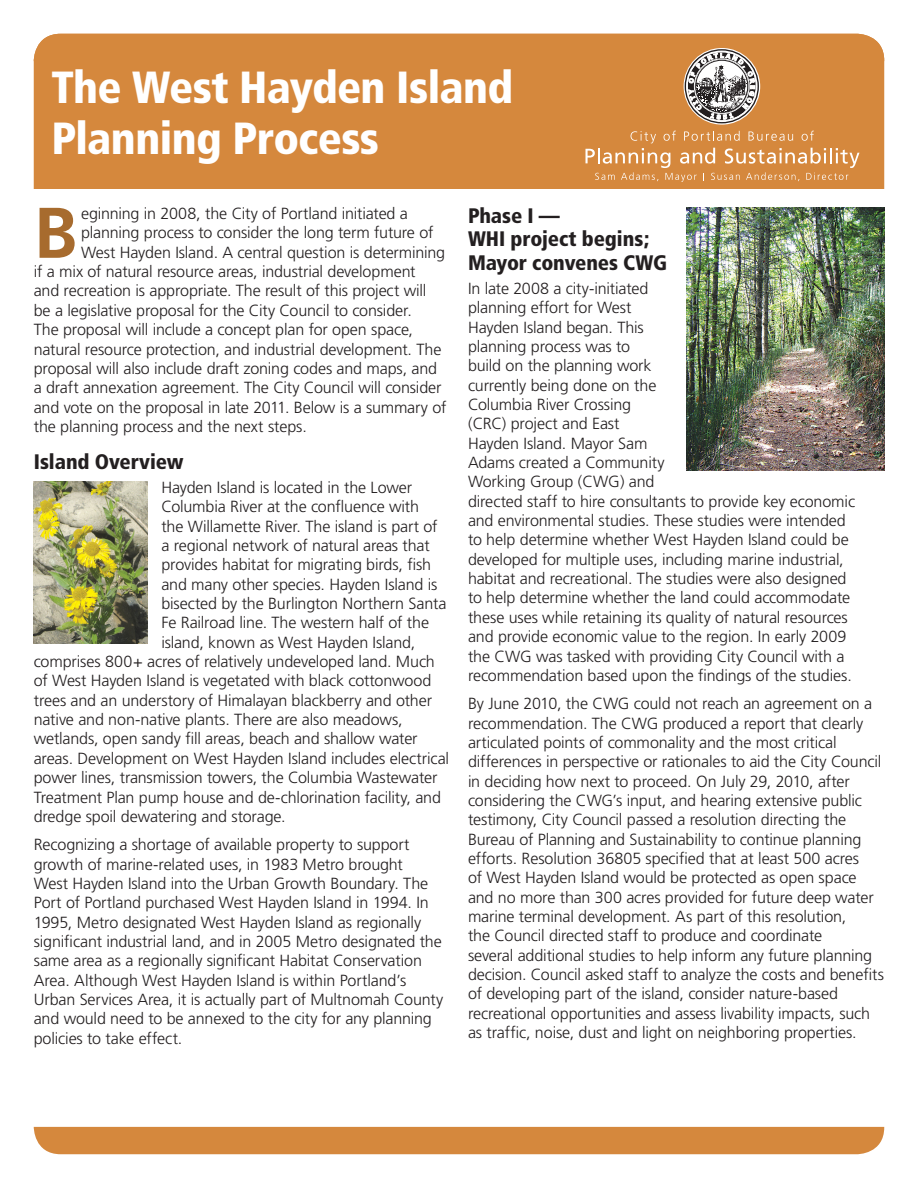
<style>
.page{position:relative;width:918px;height:1188px;background:#fff}
.page>*{position:absolute;margin:0;border:0;box-sizing:border-box;transform-origin:0 0}
.t1{font:700 71.55px "Frutiger";color:#a76b2e}
.t2{font:900 condensed 45px/50.7px "Frutiger";letter-spacing:-.015em;color:#fff}
.t3{font:900 condensed 21px/23.7px "Frutiger";letter-spacing:-.005em;color:#231f20}
.t4{font:300 16.2px/19.4px "Frutiger";letter-spacing:-.01em;color:#231f20}
</style>
<div class="page">
<div style="left:34px;top:1127px;width:850px;height:27px;background:#d5883d"></div>
<img style="left:687px;top:207px;width:197px;height:263px">
<img style="left:34px;top:481px;width:114px;height:162px">
<div style="left:34px;top:123px;width:850px;height:66px;background:#d5883d"></div>
<svg style="left:586px;top:131px;width:274px;height:51px;background:#da9755"></svg>
<div style="left:34px;top:34px;width:850px;height:89px;background:#d5883d"></div>
<div style="left:687px;top:52px;width:70px;height:69px;border:1px solid #fff;border-radius:50%"></div>
<h2 class="t2" style="left:51px;top:66px;width:463px">The West Hayden Island<br>Planning Process</h2>
<h1 class="t1" style="left:34px;top:204px;width:45px">B</h1>
<p class="t4" style="left:81px;top:205px;width:328px">eginning in 2008, the City of Portland initiated a</p>
<p class="t4" style="left:81px;top:224px;width:354px">planning process to consider the long term future of</p>
<p class="t4" style="left:81px;top:244px;width:366px">West Hayden Island. A central question is determining</p>
<p class="t4" style="left:34px;top:263px;width:383px">if a mix of natural resource areas, industrial development</p>
<p class="t4" style="left:34px;top:282px;width:394px">and recreation is appropriate. The result of this project will</p>
<p class="t4" style="left:34px;top:302px;width:380px">be a legislative proposal for the City Council to consider.</p>
<p class="t4" style="left:34px;top:321px;width:381px">The proposal will include a concept plan for open space,</p>
<p class="t4" style="left:34px;top:340px;width:409px">natural resource protection, and industrial development. The</p>
<p class="t4" style="left:34px;top:360px;width:405px">proposal will also include draft zoning codes and maps, and</p>
<p class="t4" style="left:34px;top:379px;width:409px">a draft annexation agreement. The City Council will consider</p>
<p class="t4" style="left:34px;top:399px;width:414px">and vote on the proposal in late 2011. Below is a summary of</p>
<p class="t4" style="left:34px;top:418px;width:275px">the planning process and the next steps.</p>
<p class="t3" style="left:34px;top:452px;width:151px">Island Overview</p>
<p class="t4" style="left:161px;top:479px;width:252px">Hayden Island is located in the Lower</p>
<p class="t4" style="left:161px;top:498px;width:259px">Columbia River at the confluence with</p>
<p class="t4" style="left:161px;top:518px;width:278px">the Willamette River. The island is part of</p>
<p class="t4" style="left:161px;top:537px;width:270px">a regional network of natural areas that</p>
<p class="t4" style="left:161px;top:556px;width:271px">provides habitat for migrating birds, fish</p>
<p class="t4" style="left:161px;top:576px;width:278px">and many other species. Hayden Island is</p>
<p class="t4" style="left:161px;top:595px;width:287px">bisected by the Burlington Northern Santa</p>
<p class="t4" style="left:161px;top:614px;width:269px">Fe Railroad line. The western half of the</p>
<p class="t4" style="left:161px;top:634px;width:255px">island, known as West Hayden Island,</p>
<p class="t4" style="left:34px;top:653px;width:403px">comprises 800+ acres of relatively undeveloped land. Much</p>
<p class="t4" style="left:34px;top:672px;width:399px">of West Hayden Island is vegetated with black cottonwood</p>
<p class="t4" style="left:34px;top:692px;width:400px">trees and an understory of Himalayan blackberry and other</p>
<p class="t4" style="left:34px;top:711px;width:371px">native and non-native plants. There are also meadows,</p>
<p class="t4" style="left:34px;top:730px;width:385px">wetlands, open sandy fill areas, beach and shallow water</p>
<p class="t4" style="left:34px;top:750px;width:417px">areas. Development on West Hayden Island includes electrical</p>
<p class="t4" style="left:34px;top:769px;width:405px">power lines, transmission towers, the Columbia Wastewater</p>
<p class="t4" style="left:34px;top:788px;width:409px">Treatment Plan pump house and de-chlorination facility, and</p>
<p class="t4" style="left:34px;top:808px;width:253px">dredge spoil dewatering and storage.</p>
<p class="t4" style="left:34px;top:836px;width:411px">Recognizing a shortage of available property to support growth of marine-related uses, in 1983 Metro brought<br>West Hayden Island into the Urban Growth Boundary. The Port of Portland purchased West Hayden Island in 1994. In 1995, Metro designated West Hayden Island as regionally significant industrial land, and in 2005 Metro designated the same area as a regionally significant Habitat Conservation Area. Although West Hayden Island is within Portland’s Urban Services Area, it is actually part of Multnomah County and would need to be annexed to the city for any planning policies to take effect.</p>
<p class="t3" style="left:468px;top:205px;width:201px">Phase I —<br>WHI project begins;<br>Mayor convenes CWG</p>
<p class="t4" style="left:468px;top:280px;width:389px">In late 2008 a city-initiated<br>planning effort for West<br>Hayden Island began. This<br>planning process was to<br>build on the planning work<br>currently being done on the<br>Columbia River Crossing<br>(CRC) project and East<br>Hayden Island. Mayor Sam<br>Adams created a Community<br>Working Group (CWG) and<br>directed staff to hire consultants to provide key economic and environmental studies. These studies were intended to help determine whether West Hayden Island could be developed for multiple uses, including marine industrial, habitat and recreational. The studies were also designed to help determine whether the land could accommodate these uses while retaining its quality of natural resources and provide economic value to the region. In early 2009 the CWG was tasked with providing City Council with a recommendation based upon the findings of the studies.</p>
<p class="t4" style="left:468px;top:695px;width:418px">By June 2010, the CWG could not reach an agreement on a recommendation. The CWG produced a report that clearly articulated points of commonality and the most critical differences in perspective or rationales to aid the City Council in deciding how next to proceed. On July 29, 2010, after considering the CWG’s input, and hearing extensive public testimony, City Council passed a resolution directing the Bureau of Planning and Sustainability to continue planning efforts. Resolution 36805 specified that at least 500 acres<br>of West Hayden Island would be protected as open space and no more than 300 acres provided for future deep water marine terminal development. As part of this resolution,<br>the Council directed staff to produce and coordinate<br>several additional studies to help inform any future planning decision. Council asked staff to analyze the costs and benefits of developing part of the island, consider nature-based recreational opportunities and assess livability impacts, such as traffic, noise, dust and light on neighboring properties.</p>
</div>
